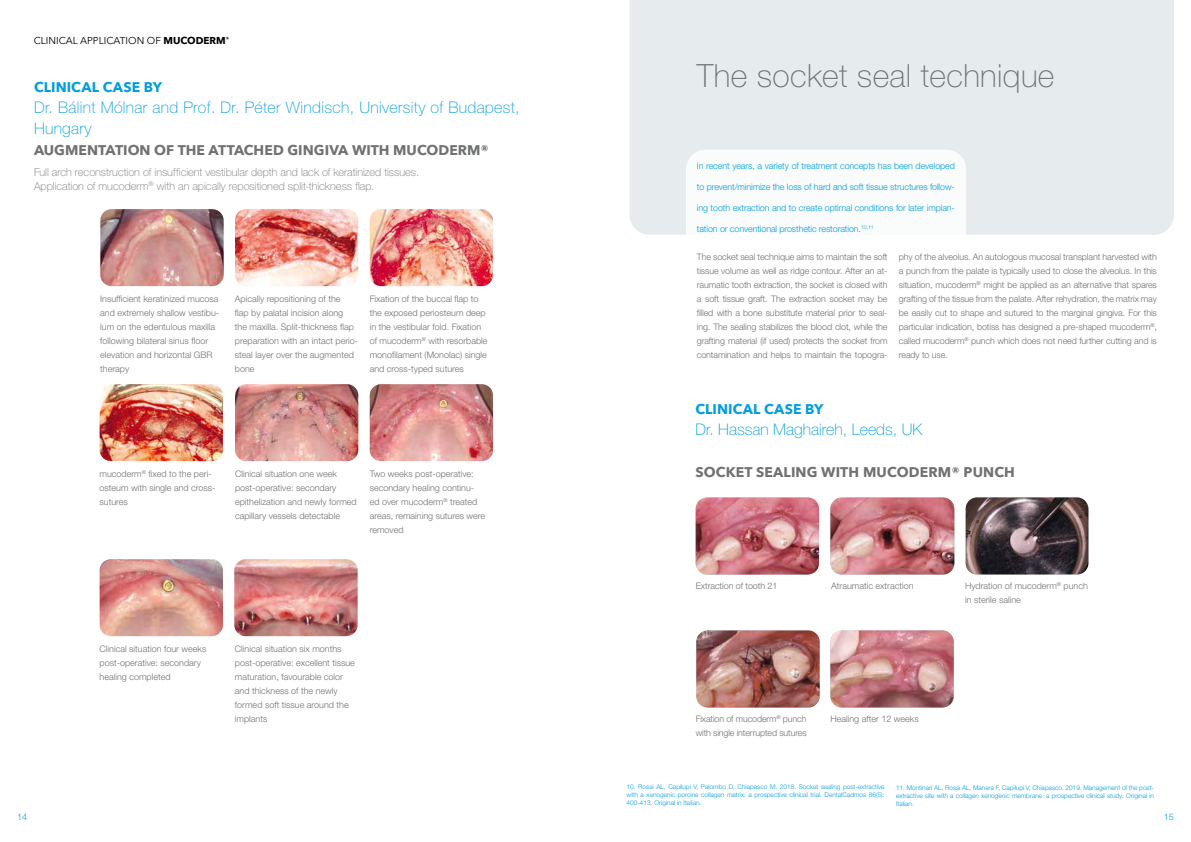
<style>
.page{position:relative;width:1191px;height:842px;background:#fff}
.page>*{position:absolute;margin:0;border:0;box-sizing:border-box;transform-origin:0 0}
.t1{font:100 32px "Helvetica Neue LT Pro";letter-spacing:.01em;color:#707172}
.t2{font:100 16px/21px "Helvetica Neue LT Pro";letter-spacing:.02em;color:#009ee0}
.t3{font:100 16px "Helvetica Neue LT Pro";color:#009ee0}
.t4{font:700 14px "Avenir Next";letter-spacing:.005em;color:#707172}
.t5{font:700 14px "Avenir Next";letter-spacing:.005em;color:#009ee0}
.t6{font:100 11px/14px "Helvetica Neue LT Pro";color:#707172}
.t7{font:10px "Avenir Next";color:#000}
.t8{font:300 9px/14px "Helvetica Neue LT Pro";color:#707172}
.t9{font:300 9px "Helvetica Neue LT Pro";letter-spacing:-.01em;color:#009ee0}
.t10{font:300 6.5px/8px "Helvetica Neue LT Pro";color:#009ee0;text-align:justify}
.s1{font-weight:700}
</style>
<div class="page">
<img style="left:370px;top:384px;width:123px;height:77px">
<img style="left:100px;top:559px;width:123px;height:77px">
<img style="left:235px;top:384px;width:123px;height:77px">
<img style="left:234px;top:559px;width:124px;height:77px">
<img style="left:370px;top:209px;width:123px;height:77px">
<img style="left:100px;top:209px;width:124px;height:77px">
<img style="left:100px;top:384px;width:123px;height:77px">
<img style="left:235px;top:209px;width:123px;height:77px">
<img style="left:695px;top:497px;width:124px;height:77px">
<img style="left:830px;top:497px;width:124px;height:77px">
<img style="left:830px;top:630px;width:123px;height:77px">
<img style="left:965px;top:497px;width:123px;height:77px">
<img style="left:696px;top:630px;width:123px;height:77px">
<div style="left:629px;top:0;width:545px;height:235px;background:#e6ebee"></div>
<div style="left:686px;top:150px;width:280px;height:169px;background:#fff;border-radius:20px"></div>
<p class="t7" style="left:34px;top:32px;width:197px">CLINICAL APPLICATION OF <span class="s1">MUCODERM</span><sup>®</sup></p>
<h3 class="t5" style="left:34px;top:75px;width:130px">CLINICAL CASE BY</h3>
<h2 class="t2" style="left:34px;top:97px;width:487px">Dr. Bálint Mólnar and Prof. Dr. Péter Windisch, University of Budapest,<br>Hungary</h2>
<h3 class="t4" style="left:34px;top:138px;width:456px">AUGMENTATION OF THE ATTACHED GINGIVA WITH MUCODERM®</h3>
<p class="t6" style="left:34px;top:165px;width:386px">Full arch reconstruction of insufficient vestibular depth and lack of keratinized tissues.<br>Application of mucoderm<sup>®</sup> with an apically repositioned split-thickness flap.</p>
<p class="t8" style="left:100px;top:292px;width:120px">Insufficient keratinized mucosa and extremely shallow vestibu&shy;lum on the edentulous maxilla following bilateral sinus floor elevation and horizontal GBR therapy</p>
<p class="t8" style="left:235px;top:292px;width:125px">Apically repositioning of the<br>flap by palatal incision along<br>the maxilla. Split-thickness flap preparation with an intact perio&shy;steal layer over the augmented bone</p>
<p class="t8" style="left:370px;top:292px;width:119px">Fixation of the buccal flap to the exposed periosteum deep in the vestibular fold. Fixation of mucoderm<sup>®</sup> with resorbable monofilament (Monolac) single and cross-typed sutures</p>
<p class="t8" style="left:100px;top:467px;width:118px">mucoderm<sup>®</sup> fixed to the peri&shy;osteum with single and cross&shy;sutures</p>
<p class="t8" style="left:370px;top:467px;width:117px">Two weeks post-operative: secondary healing continu&shy;ed over mucoderm<sup>®</sup> treated areas, remaining sutures were removed</p>
<p class="t8" style="left:235px;top:467px;width:123px">Clinical situation one week post-operative: secondary epithelization and newly formed capillary vessels detectable</p>
<p class="t8" style="left:100px;top:642px;width:108px">Clinical situation four weeks post-operative: secondary healing completed</p>
<p class="t8" style="left:235px;top:642px;width:121px">Clinical situation six months post-operative: excellent tissue maturation, favourable color and thickness of the newly formed soft tissue around the implants</p>
<h1 class="t1" style="left:697px;top:57px;width:359px">The socket seal technique</h1>
<p class="t9" style="left:697px;top:160px;width:259px">In recent years, a variety of treatment concepts has been developed</p>
<p class="t9" style="left:697px;top:181px;width:259px">to prevent/minimize the loss of hard and soft tissue structures follow-</p>
<p class="t9" style="left:697px;top:202px;width:259px">ing tooth extraction and to create optimal conditions for later implan-</p>
<p class="t9" style="left:697px;top:223px;width:178px">tation or conventional prosthetic restoration.<sup>10,11</sup></p>
<p class="t8" style="left:697px;top:250px;width:192px;text-align:justify">The socket seal technique aims to maintain the soft tissue volume as well as ridge contour. After an at&shy;raumatic tooth extraction, the socket is closed with a soft tissue graft. The extraction socket may be filled with a bone substitute material prior to seal&shy;ing. The sealing stabilizes the blood clot, while the grafting material (if used) protects the socket from contamination and helps to maintain the topogra-</p>
<p class="t8" style="left:899px;top:250px;width:259px;text-align:justify">phy of the alveolus. An autologous mucosal transplant harvested with a punch from the palate is typically used to close the alveolus. In this situation, mucoderm<sup>®</sup> might be applied as an alternative that spares grafting of the tissue from the palate. After rehydration, the matrix may be easily cut to shape and sutured to the marginal gingiva. For this particular indication, botiss has designed a pre-shaped mucoderm<sup>®</sup>, called mucoderm<sup>®</sup> punch which does not need further cutting and is ready to use.</p>
<h3 class="t5" style="left:695px;top:397px;width:130px">CLINICAL CASE BY</h3>
<h2 class="t3" style="left:695px;top:420px;width:228px">Dr. Hassan Maghaireh, Leeds, UK</h2>
<h3 class="t4" style="left:695px;top:460px;width:321px">SOCKET SEALING WITH MUCODERM® PUNCH</h3>
<p class="t8" style="left:695px;top:579px;width:83px">Extraction of tooth 21</p>
<p class="t8" style="left:831px;top:579px;width:84px">Atraumatic extraction</p>
<p class="t8" style="left:965px;top:579px;width:124px">Hydration of mucoderm<sup>®</sup> punch in sterile saline</p>
<p class="t8" style="left:695px;top:712px;width:112px">Fixation of mucoderm<sup>®</sup> punch with single interrupted sutures</p>
<p class="t8" style="left:830px;top:712px;width:90px">Healing after 12 weeks</p>
<p class="t10" style="left:626px;top:783px;width:259px">10. Rossi AL, Capilupi V, Palombo D, Chiapasco M. 2018. Socket sealing post-extractive with a xenogenic porcine collagen matrix: a prospective clinical trial. DentalCadmos 86(5):<br>400-413. Original in Italian.</p>
<p class="t10" style="left:896px;top:783px;width:259px">11. Montinari AL, Rossi AL, Manera F, Capilupi V, Chiapasco. 2019. Management of the post&shy;extractive site with a collagen xenogenic membrane: a prospective clinical study. Original in Italian.</p>
<p class="t9" style="left:17px;top:811px;width:12px">14</p>
<p class="t9" style="left:1164px;top:811px;width:12px">15</p>
</div>
